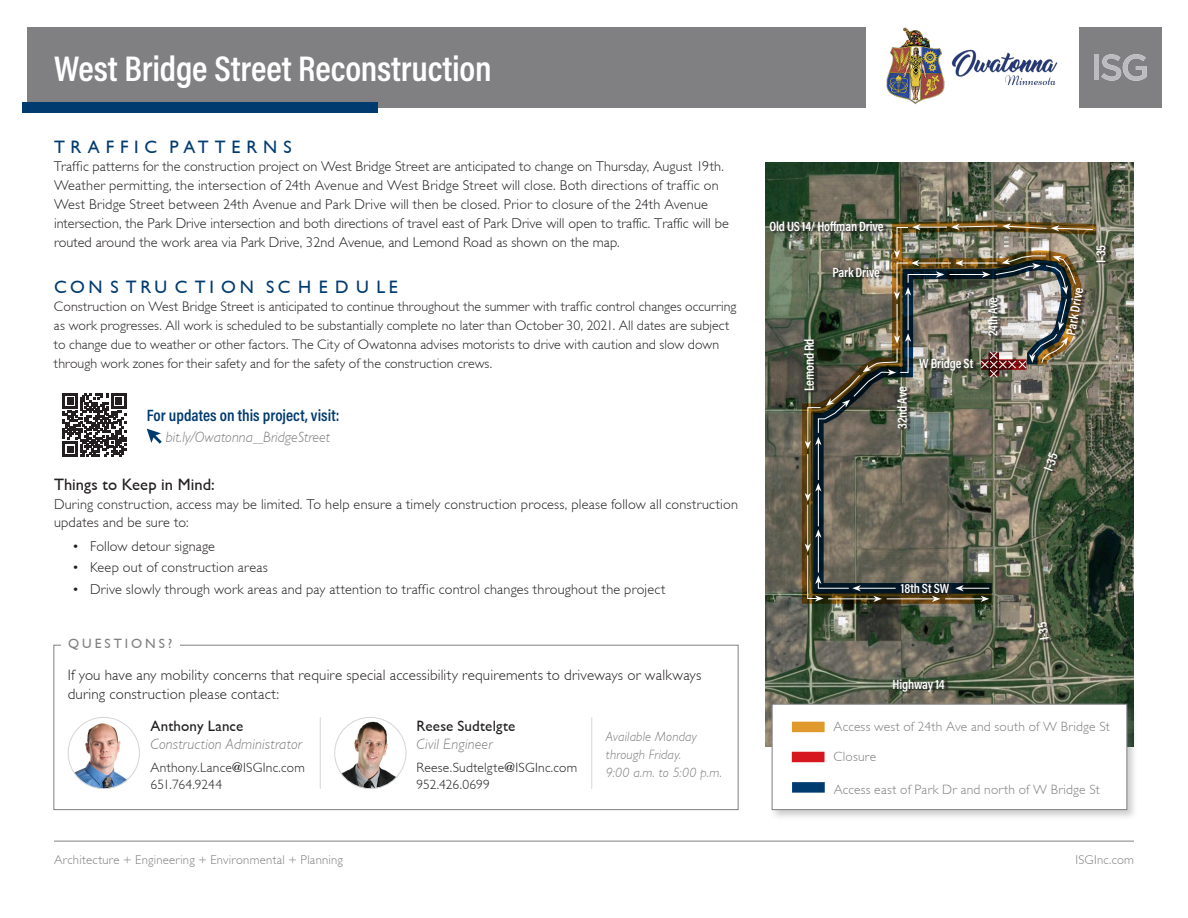
<style>
.page{position:relative;width:1188px;height:918px;background:#fff}
.page>*{position:absolute;margin:0;border:0;box-sizing:border-box;transform-origin:0 0}
.Handout_Title{font:600 36px "Acumin Pro Cond";letter-spacing:-.005em;color:#fff}
.Body{font:18px "Gentle Sans";letter-spacing:.41em;color:#003b70}
.Body-2{font:18px "Gentle Sans";letter-spacing:.335em;color:#003b70}
.t1{font:600 16.5px "Acumin Pro Cond";color:#003b70}
.B_Head{font:16.5px "Gentle Sans";letter-spacing:.005em;color:#231f20}
.Body-3{font:300 15px/19.5px "Gentle Sans";letter-spacing:.01em;color:#231f20}
.Body-4{font:italic 300 15px/18px "Gentle Sans";color:#808083}
.Body-5{font:15px/18px "Gentle Sans";letter-spacing:.01em;color:#231f20}
.Body-6{font:300 14.25px/18.9px "Gentle Sans";letter-spacing:.01em;color:#231f20}
.Body-7{font:300 13.8px/18.8px "Gentle Sans";letter-spacing:.005em;color:#231f20}
.t2{font:600 13.5px "Acumin Pro Cond";letter-spacing:-.01em;color:#fff}
.t3{font:300 13.5px "Gentle Sans";letter-spacing:.015em;color:#808083}
.Body-8{font:300 13.5px/16.5px "Gentle Sans";letter-spacing:.015em;color:#231f20}
.D_Head{font:italic 300 13.5px/18px "Gentle Sans";letter-spacing:.01em;color:#808083}
.C_Head{font:13.5px "Gentle Sans";letter-spacing:.22em;color:#808083}
.t4{font:300 12.75px "Gentle Sans";letter-spacing:.02em;color:#808083}
.s1{font-weight:400;font-style:normal;color:#231f20}
.s2{font-weight:300;font-style:italic;color:#808083}
</style>
<div class="page">
<div style="left:27px;top:27px;width:838px;height:81px;background:#808083"></div>
<div style="left:1080px;top:27px;width:81px;height:81px;background:#808083"></div>
<div style="left:1094px;top:55px;width:5px;height:25px;background:#bcbbbf"></div>
<svg style="left:1101px;top:54px;width:46px;height:27px"></svg>
<hr style="left:54px;top:841px;width:1080px;height:1px;background:#808083">
<div style="left:22px;top:102px;width:356px;height:11px;background:#003b70"></div>
<img style="left:886px;top:27px;width:58px;height:78px">
<img style="left:951px;top:49px;width:107px;height:36px">
<img style="left:765px;top:162px;width:369px;height:584px">
<svg style="left:63px;top:393px;width:63px;height:64px"></svg>
<svg style="left:147px;top:429px;width:15px;height:15px"></svg>
<div style="left:53px;top:645px;width:686px;height:165px;border:1px solid #808083"></div>
<div style="left:61px;top:636px;width:119px;height:19px;background:#fff"></div>
<img style="left:74px;top:717px;width:60px;height:72px">
<div style="left:68px;top:717px;width:72px;height:72px;border:1px solid #d5d5d7;border-radius:50%"></div>
<img style="left:335px;top:719px;width:71px;height:70px">
<div style="left:334px;top:717px;width:72px;height:72px;border:1px solid #d5d5d7;border-radius:50%"></div>
<hr style="left:320px;top:717px;width:1px;height:72px;background:#d5d5d7">
<hr style="left:591px;top:717px;width:1px;height:72px;background:#d5d5d7">
<div style="left:770px;top:702px;width:368px;height:119px;background:#808083;opacity:.4"></div>
<div style="left:772px;top:704px;width:355px;height:106px;background:#fff;border:1px solid #808083"></div>
<div style="left:792px;top:722px;width:33px;height:10px;background:#e0992d"></div>
<div style="left:792px;top:752px;width:33px;height:10px;background:#d7171f"></div>
<div style="left:792px;top:782px;width:33px;height:11px;background:#003b70"></div>
<img style="left:801px;top:219px;width:297px;height:386px">
<svg style="left:812px;top:449px;width:261px;height:146px;background:#616453"></svg>
<div style="left:772px;top:221px;width:115px;height:13px;background:#231f20;opacity:.94"></div>
<div style="left:895px;top:679px;width:54px;height:15px;background:#231f20;opacity:.94"></div>
<div style="left:903px;top:583px;width:50px;height:13px;background:#231f20;opacity:.94"></div>
<div style="left:1045px;top:453px;width:17px;height:21px;background:#231f20;opacity:.94"></div>
<div style="left:1097px;top:245px;width:13px;height:19px;background:#231f20;opacity:.94"></div>
<div style="left:1039px;top:622px;width:14px;height:21px;background:#231f20;opacity:.94"></div>
<hr style="left:858px;top:588px;width:38px;height:1px;background:#fff">
<hr style="left:818px;top:489px;width:1px;height:37px;background:#fff">
<hr style="left:818px;top:443px;width:1px;height:37px;background:#fff">
<img style="left:805px;top:223px;width:289px;height:226px">
<hr style="left:807px;top:454px;width:1px;height:41px;background:#fff">
<svg style="left:805px;top:483px;width:16px;height:18px"></svg>
<hr style="left:807px;top:505px;width:1px;height:41px;background:#fff">
<svg style="left:805px;top:529px;width:56px;height:73px;background:#5b594c"></svg>
<hr style="left:828px;top:598px;width:48px;height:1px;background:#fff">
<svg style="left:873px;top:596px;width:9px;height:6px"></svg>
<hr style="left:887px;top:598px;width:47px;height:1px;background:#fff">
<svg style="left:932px;top:596px;width:8px;height:6px"></svg>
<hr style="left:945px;top:598px;width:38px;height:1px;background:#fff">
<svg style="left:955px;top:585px;width:34px;height:17px"></svg>
<p class="Handout_Title" style="left:54px;top:45px;width:439px">West Bridge Street Reconstruction</p>
<p class="Body-2" style="left:54px;top:136px;width:239px">TRAFFIC PATTERNS</p>
<p class="Body-6" style="left:54px;top:157px;width:676px">Traffic patterns for the construction project on West Bridge Street are anticipated to change on Thursday, August 19th.<br>Weather permitting, the intersection of 24th Avenue and West Bridge Street will close. Both directions of traffic on West Bridge Street between 24th Avenue and Park Drive will then be closed. Prior to closure of the 24th Avenue intersection, the Park Drive intersection and both directions of travel east of Park Drive will open to traffic. Traffic will be routed around the work area via Park Drive, 32nd Avenue, and Lemond Road as shown on the map.</p>
<p class="Body" style="left:54px;top:277px;width:345px">CONSTRUCTION SCHEDULE</p>
<p class="Body-7" style="left:54px;top:297px;width:684px">Construction on West Bridge Street is anticipated to continue throughout the summer with traffic control changes occurring as work progresses. All work is scheduled to be substantially complete no later than October 30, 2021. All dates are subject to change due to weather or other factors. The City of Owatonna advises motorists to drive with caution and slow down through work zones for their safety and for the safety of the construction crews.</p>
<p class="t1" style="left:147px;top:405px;width:194px">For updates on this project, visit:</p>
<p class="Body-4" style="left:166px;top:428px;width:166px">bit.ly/Owatonna_BridgeStreet</p>
<p class="B_Head" style="left:54px;top:475px;width:162px">Things to Keep in Mind:</p>
<p class="Body-6" style="left:54px;top:494px;width:686px">During construction, access may be limited. To help ensure a timely construction process, please follow all construction updates and be sure to:</p>
<p class="Body-6" style="left:72px;top:536px;width:145px">• Follow detour signage</p>
<p class="Body-6" style="left:72px;top:558px;width:198px">• Keep out of construction areas</p>
<p class="Body-6" style="left:72px;top:580px;width:595px">• Drive slowly through work areas and pay attention to traffic control changes throughout the project</p>
<p class="C_Head" style="left:68px;top:636px;width:106px">QUESTIONS?</p>
<p class="Body-3" style="left:68px;top:665px;width:635px">If you have any mobility concerns that require special accessibility requirements to driveways or walkways during construction please contact:</p>
<p class="Body-4" style="left:150px;top:717px;width:153px"><span class="s1">Anthony Lance<br></span>Construction Administrator</p>
<p class="Body-8" style="left:150px;top:759px;width:156px">Anthony.Lance@ISGInc.com<br>651.764.9244</p>
<p class="Body-5" style="left:417px;top:717px;width:100px">Reese Sudtelgte<br><span class="s2">Civil Engineer</span></p>
<p class="Body-8" style="left:417px;top:759px;width:162px">Reese.Sudtelgte@ISGInc.com<br>952.426.0699</p>
<p class="D_Head" style="left:606px;top:727px;width:118px">Available Monday through Friday.<br>9:00 a.m. to 5:00 p.m.</p>
<p class="t2" style="left:769px;top:218px;width:116px">Old US 14/ Hoffman Drive</p>
<p class="t2" style="left:832px;top:264px;width:49px">Park Drive</p>
<p class="t2" style="left:800px;top:391px;width:54px;rotate:-90deg">Lemond Rd</p>
<p class="t2" style="left:893px;top:429px;width:44px;rotate:-90deg">32nd Ave</p>
<p class="t2" style="left:919px;top:355px;width:56px">W Bridge St</p>
<p class="t2" style="left:984px;top:336px;width:41px;rotate:-90deg">24th Ave</p>
<p class="t2" style="left:1062px;top:333px;width:49px;rotate:-80deg">Park Drive</p>
<p class="t2" style="left:1092px;top:263px;width:20px;rotate:-90deg">I-35</p>
<p class="t2" style="left:1039px;top:467px;width:20px;rotate:-70deg">I-35</p>
<p class="t2" style="left:901px;top:580px;width:50px">18th St SW</p>
<p class="t2" style="left:893px;top:675px;width:53px">Highway 14</p>
<p class="t2" style="left:1036px;top:642px;width:20px;rotate:-100deg">I-35</p>
<p class="t3" style="left:834px;top:719px;width:278px">Access west of 24th Ave and south of W Bridge St</p>
<p class="t3" style="left:834px;top:749px;width:44px">Closure</p>
<p class="t3" style="left:834px;top:781px;width:268px">Access east of Park Dr and north of W Bridge St</p>
<p class="t4" style="left:54px;top:852px;width:291px">Architecture + Engineering + Environmental + Planning</p>
<p class="t4" style="left:1076px;top:852px;width:60px">ISGInc.com</p>
</div>
